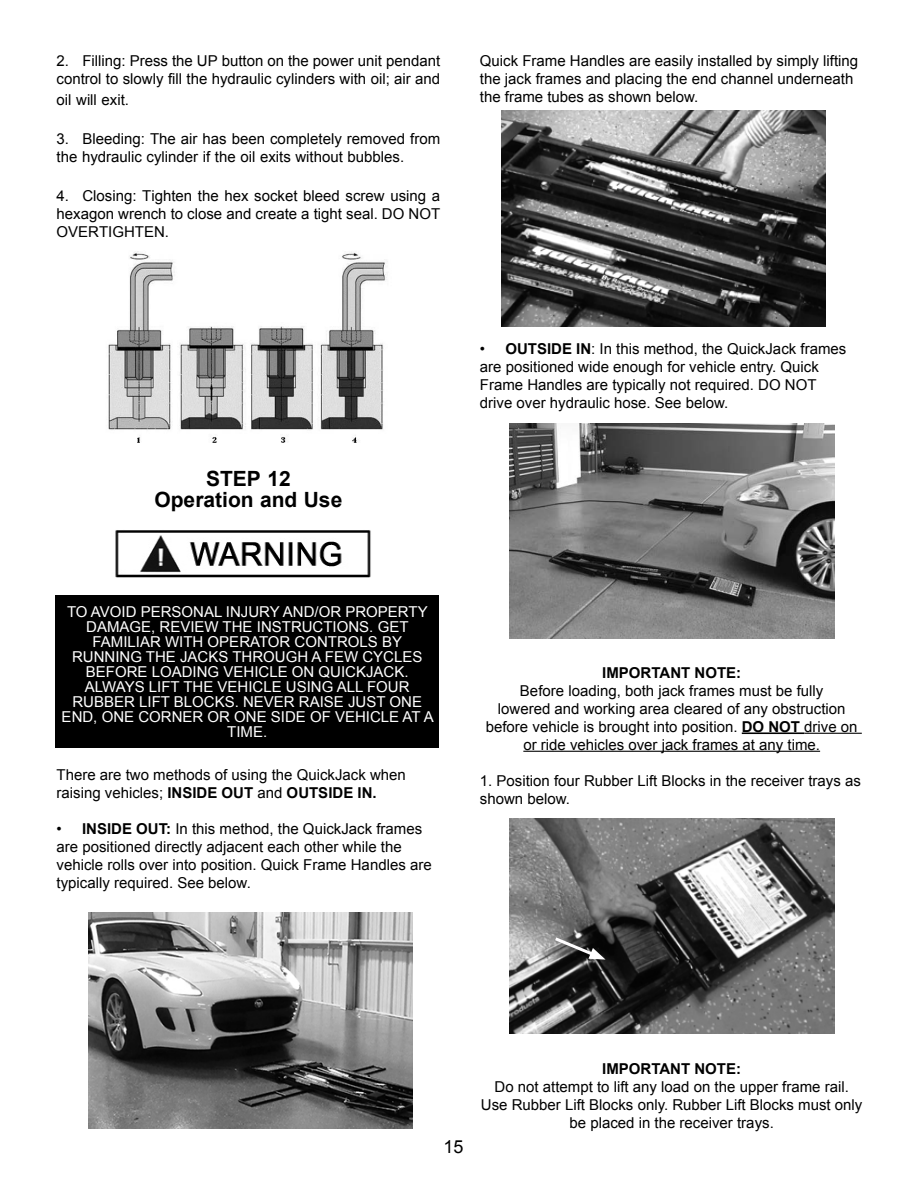
<style>
.page{position:relative;width:918px;height:1188px;background:#fff}
.page>*{position:absolute;margin:0;border:0;box-sizing:border-box;transform-origin:0 0}
.t1{font:700 21px/21px "Arial";color:#000;text-align:center}
.t2{font:18px "Arial";color:#000}
.t3{font:15px/18px "Arial";color:#000}
.t4{font:15px/15px "Arial";color:#fff;text-align:center}
.t5{font:700 15px "Arial";color:#000}
.s1{font-weight:700}
</style>
<div class="page">
<hr style="left:742px;top:732px;width:62px;height:2px;background:#000">
<hr style="left:804px;top:733px;width:58px;height:1px;background:#000">
<hr style="left:523px;top:751px;width:297px;height:1px;background:#000">
<img style="left:108px;top:251px;width:280px;height:192px">
<div style="left:55px;top:595px;width:384px;height:153px;background:#000"></div>
<img style="left:115px;top:530px;width:256px;height:48px">
<img style="left:88px;top:913px;width:325px;height:216px">
<img style="left:501px;top:110px;width:325px;height:216px">
<img style="left:509px;top:424px;width:325px;height:215px">
<img style="left:509px;top:819px;width:325px;height:215px">
<svg style="left:552px;top:935px;width:54px;height:25px"></svg>
<p class="t3" style="left:57px;top:52px;width:385px">2. Filling: Press the UP button on the power unit pendant control to slowly fill the hydraulic cylinders with oil; air and</p>
<p class="t3" style="left:57px;top:91px;width:74px">oil will exit.</p>
<p class="t3" style="left:57px;top:130px;width:385px">3. Bleeding: The air has been completely removed from the hydraulic cylinder if the oil exits without bubbles.</p>
<p class="t3" style="left:57px;top:187px;width:385px;text-align:justify">4. Closing: Tighten the hex socket bleed screw using a hexagon wrench to close and create a tight seal. DO NOT OVERTIGHTEN.</p>
<p class="t3" style="left:480px;top:52px;width:380px">Quick Frame Handles are easily installed by simply lifting the jack frames and placing the end channel underneath the frame tubes as shown below.</p>
<h1 class="t1" style="left:154px;top:468px;width:189px">STEP 12<br>Operation and Use</h1>
<p class="t4" style="left:62px;top:604px;width:374px">TO AVOID PERSONAL INJURY AND/OR PROPERTY DAMAGE, REVIEW THE INSTRUCTIONS. GET FAMILIAR WITH OPERATOR CONTROLS BY RUNNING THE JACKS THROUGH A FEW CYCLES BEFORE LOADING VEHICLE ON QUICKJACK.<br>ALWAYS LIFT THE VEHICLE USING ALL FOUR RUBBER LIFT BLOCKS. NEVER RAISE JUST ONE END, ONE CORNER OR ONE SIDE OF VEHICLE AT A TIME.</p>
<p class="t3" style="left:57px;top:766px;width:351px">There are two methods of using the QuickJack when raising vehicles; <span class="s1">INSIDE OUT</span> and <span class="s1">OUTSIDE IN.</span></p>
<p class="t3" style="left:57px;top:820px;width:377px">• <span class="s1">INSIDE OUT:</span> In this method, the QuickJack frames are positioned directly adjacent each other while the vehicle rolls over into position. Quick Frame Handles are typically required. See below.</p>
<p class="t3" style="left:480px;top:340px;width:368px">• <span class="s1">OUTSIDE IN</span>: In this method, the QuickJack frames are positioned wide enough for vehicle entry. Quick Frame Handles are typically not required. DO NOT drive over hydraulic hose. See below.</p>
<p class="t5" style="left:602px;top:662px;width:140px">IMPORTANT NOTE:</p>
<p class="t3" style="left:486px;top:682px;width:373px;text-align:center">Before loading, both jack frames must be fully<br>lowered and working area cleared of any obstruction before vehicle is brought into position. <span class="s1">DO NOT</span> drive on or ride vehicles over jack frames at any time.</p>
<p class="t3" style="left:480px;top:772px;width:382px">1. Position four Rubber Lift Blocks in the receiver trays as shown below.</p>
<p class="t2" style="left:443px;top:1135px;width:22px">15</p>
<p class="t5" style="left:602px;top:1058px;width:140px">IMPORTANT NOTE:</p>
<p class="t3" style="left:481px;top:1078px;width:383px;text-align:center">Do not attempt to lift any load on the upper frame rail.<br>Use Rubber Lift Blocks only. Rubber Lift Blocks must only be placed in the receiver trays.</p>
</div>
